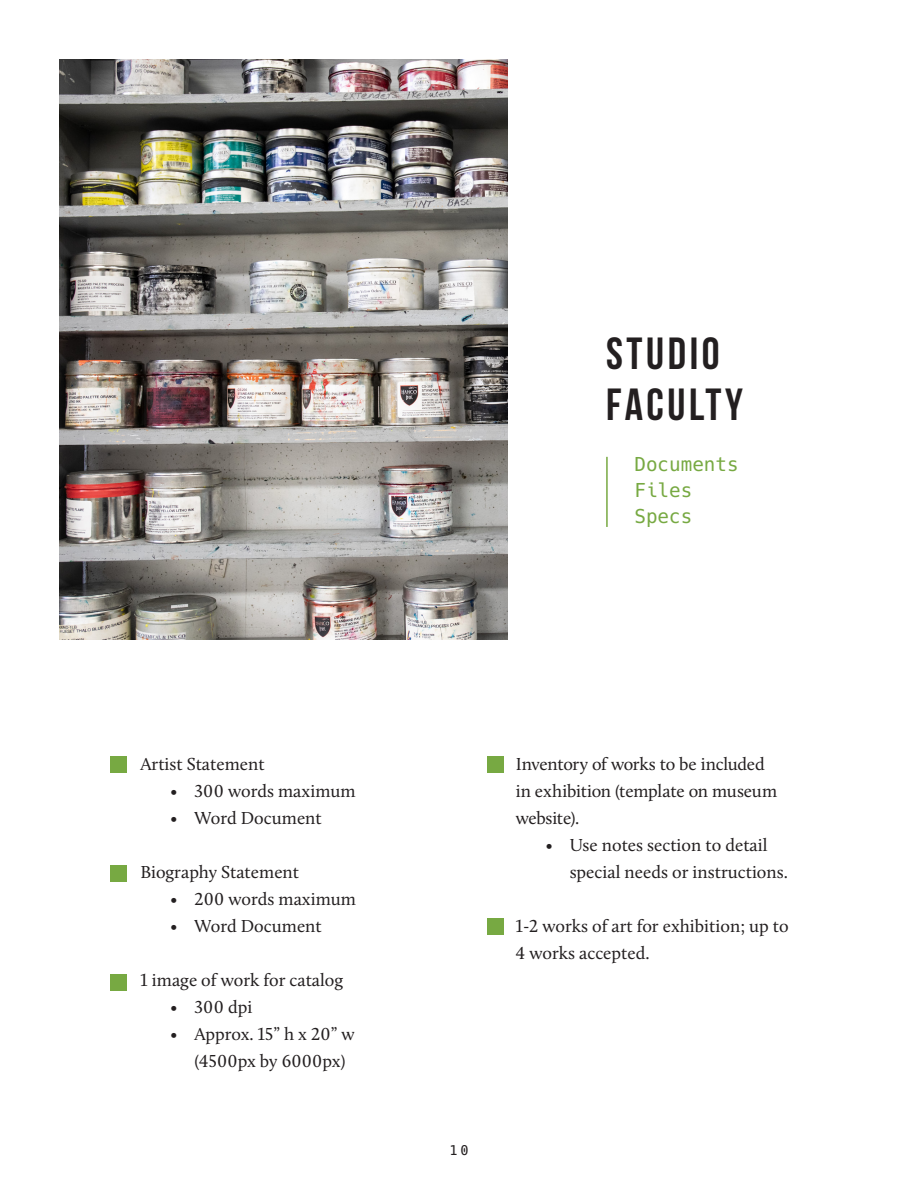
<style>
.page{position:relative;width:918px;height:1188px;background:#fff}
.page>*{position:absolute;margin:0;border:0;box-sizing:border-box;transform-origin:0 0}
.t1{font:45px/51px "Bebas Neue";letter-spacing:.08em;color:#231f20}
.t2{font:19.2px/25.7px "Hack";color:#77a942}
.t3{font:18px/27px "Calluna";color:#231f20}
.t4{font:13.5px "Hack";color:#231f20}
</style>
<div class="page">
<img style="left:60px;top:60px;width:447px;height:580px">
<hr style="left:606px;top:457px;width:2px;height:70px;background:#77a942">
<div style="left:111px;top:756px;width:16px;height:16px;background:#77a942"></div>
<div style="left:111px;top:865px;width:16px;height:16px;background:#77a942"></div>
<div style="left:488px;top:756px;width:16px;height:16px;background:#77a942"></div>
<div style="left:488px;top:918px;width:16px;height:16px;background:#77a942"></div>
<div style="left:111px;top:974px;width:16px;height:16px;background:#77a942"></div>
<p class="t3" style="left:140px;top:750px;width:126px">Artist Statement</p>
<p class="t3" style="left:170px;top:777px;width:187px">• 300 words maximum</p>
<p class="t3" style="left:170px;top:804px;width:153px">• Word Document</p>
<p class="t3" style="left:140px;top:858px;width:160px">Biography Statement</p>
<p class="t3" style="left:170px;top:885px;width:187px">• 200 words maximum</p>
<p class="t3" style="left:170px;top:912px;width:153px">• Word Document</p>
<p class="t3" style="left:141px;top:966px;width:204px">1 image of work for catalog</p>
<p class="t3" style="left:170px;top:993px;width:83px">• 300 dpi</p>
<p class="t3" style="left:194px;top:1020px;width:162px;text-indent:-24px">• Approx. 15” h x 20” w (4500px by 6000px)</p>
<h1 class="t1" style="left:606px;top:327px;width:138px">STUDIO<br>FACULTY</h1>
<p class="t2" style="left:634px;top:452px;width:106px">Documents<br>Files<br>Specs</p>
<p class="t3" style="left:516px;top:750px;width:263px">Inventory of works to be included in exhibition (template on museum website).</p>
<p class="t3" style="left:570px;top:831px;width:220px;text-indent:-24px">• Use notes section to detail special needs or instructions.</p>
<p class="t3" style="left:516px;top:912px;width:274px">1-2 works of art for exhibition; up to<br>4 works accepted.</p>
<p class="t4" style="left:450px;top:1142px;width:20px">10</p>
</div>
